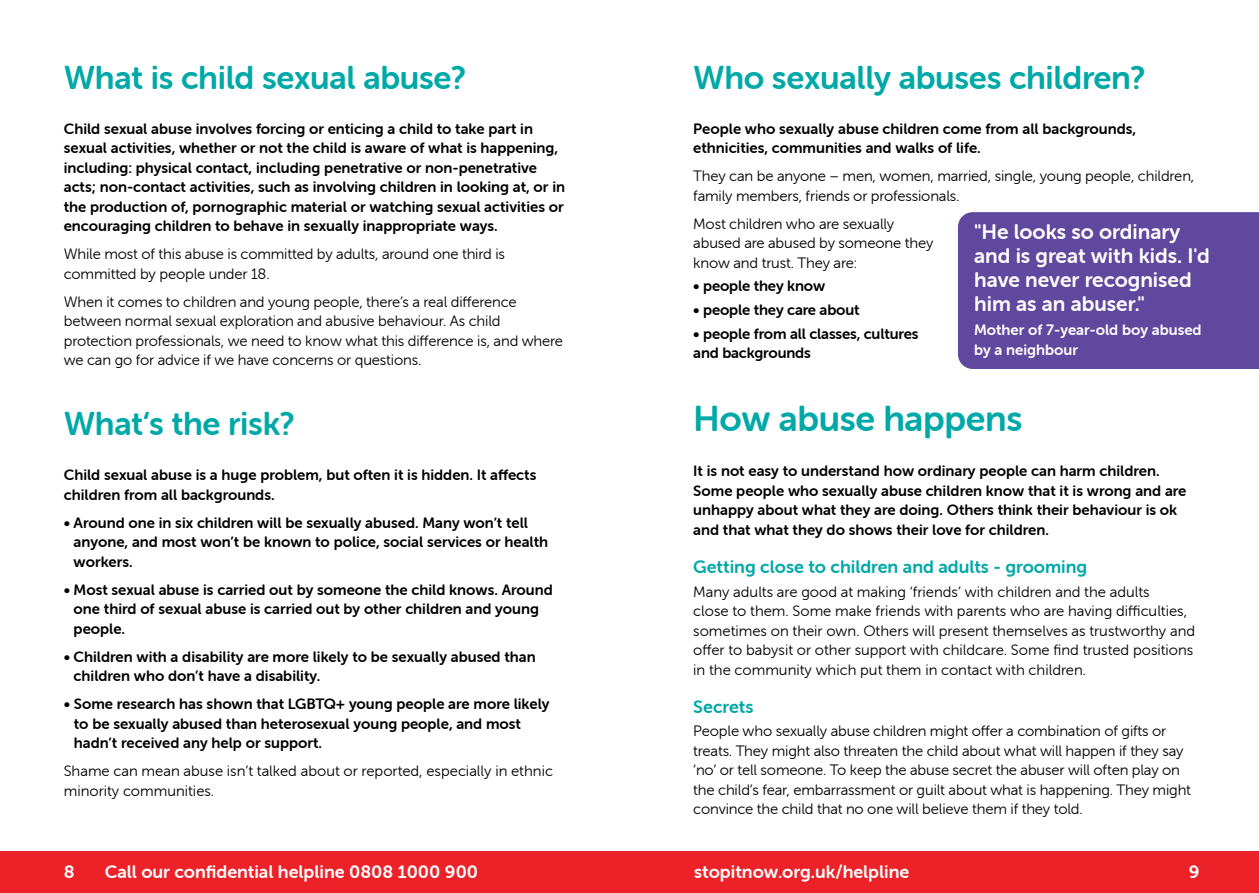
<style>
.page{position:relative;width:1259px;height:893px;background:#fff}
.page>*{position:absolute;margin:0;border:0;box-sizing:border-box;transform-origin:0 0}
.t1{font:36px "Museo Sans Rounded 700";letter-spacing:-.01em;color:#00a8a8}
.t2{font:33px "Museo Sans Rounded 700";letter-spacing:-.01em;color:#00a8a8}
.t3{font:21px/24px "Museo Sans Rounded 700";color:#fff}
.t4{font:18px "Museo Sans Rounded 700";color:#fff}
.t5{font:18px "Museo Sans Rounded 700";color:#00a8a8}
.t6{font:15px/19.5px "Museo Sans Rounded 700";color:#000}
.t7{font:15px/19.5px "Museo Sans Rounded 300";letter-spacing:-.01em;color:#000}
.t8{font:15px/19.5px "Museo Sans Rounded 700";color:#fff}
</style>
<div class="page">
<div style="left:0;top:852px;width:1259px;height:41px;background:#ed2128"></div>
<div style="left:958px;top:212px;width:301px;height:157px;background:#5f489d"></div>
<h2 class="t2" style="left:64px;top:59px;width:404px">What is child sexual abuse?</h2>
<p class="t6" style="left:64px;top:119px;width:503px">Child sexual abuse involves forcing or enticing a child to take part in sexual activities, whether or not the child is aware of what is happening, including: physical contact, including penetrative or non-penetrative acts; non-contact activities, such as involving children in looking at, or in the production of, pornographic material or watching sexual activities or encouraging children to behave in sexually inappropriate ways.</p>
<p class="t7" style="left:64px;top:244px;width:443px">While most of this abuse is committed by adults, around one third is committed by people under 18.</p>
<p class="t7" style="left:64px;top:292px;width:501px">When it comes to children and young people, there’s a real difference between normal sexual exploration and abusive behaviour. As child protection professionals, we need to know what this difference is, and where we can go for advice if we have concerns or questions.</p>
<h2 class="t2" style="left:64px;top:405px;width:233px">What‘s the risk?</h2>
<p class="t6" style="left:64px;top:465px;width:474px">Child sexual abuse is a huge problem, but often it is hidden. It affects children from all backgrounds.</p>
<p class="t6" style="left:74px;top:513px;width:476px;text-indent:-10px">• Around one in six children will be sexually abused. Many won’t tell anyone, and most won’t be known to police, social services or health workers.</p>
<p class="t6" style="left:74px;top:580px;width:481px;text-indent:-10px">• Most sexual abuse is carried out by someone the child knows. Around one third of sexual abuse is carried out by other children and young people.</p>
<p class="t6" style="left:74px;top:647px;width:463px;text-indent:-10px">• Children with a disability are more likely to be sexually abused than children who don’t have a disability.</p>
<p class="t6" style="left:74px;top:694px;width:477px;text-indent:-10px">• Some research has shown that LGBTQ+ young people are more likely to be sexually abused than heterosexual young people, and most hadn’t received any help or support.</p>
<p class="t7" style="left:64px;top:761px;width:491px">Shame can mean abuse isn’t talked about or reported, especially in ethnic minority communities.</p>
<h2 class="t2" style="left:693px;top:59px;width:454px">Who sexually abuses children?</h2>
<p class="t6" style="left:693px;top:119px;width:444px">People who sexually abuse children come from all backgrounds, ethnicities, communities and walks of life.</p>
<p class="t7" style="left:693px;top:166px;width:502px">They can be anyone – men, women, married, single, young people, children, family members, friends or professionals.</p>
<p class="t7" style="left:693px;top:214px;width:242px">Most children who are sexually abused are abused by someone they know and trust. They are:</p>
<p class="t6" style="left:693px;top:276px;width:133px">• people they know</p>
<p class="t6" style="left:693px;top:300px;width:168px">• people they care about</p>
<p class="t6" style="left:693px;top:324px;width:227px">• people from all classes, cultures and backgrounds</p>
<h3 class="t3" style="left:974px;top:220px;width:237px">"He looks so ordinary and is great with kids. I'd have never recognised him as an abuser."</h3>
<p class="t8" style="left:974px;top:320px;width:229px">Mother of 7-year-old boy abused by a neighbour</p>
<h1 class="t1" style="left:693px;top:399px;width:331px">How abuse happens</h1>
<p class="t6" style="left:693px;top:461px;width:495px">It is not easy to understand how ordinary people can harm children.<br>Some people who sexually abuse children know that it is wrong and are unhappy about what they are doing. Others think their behaviour is ok and that what they do shows their love for children.</p>
<p class="t5" style="left:693px;top:557px;width:395px">Getting close to children and adults - grooming</p>
<p class="t7" style="left:693px;top:582px;width:503px">Many adults are good at making ‘friends’ with children and the adults<br>close to them. Some make friends with parents who are having difficulties, sometimes on their own. Others will present themselves as trustworthy and offer to babysit or other support with childcare. Some find trusted positions in the community which put them in contact with children.</p>
<p class="t5" style="left:693px;top:696px;width:62px">Secrets</p>
<p class="t7" style="left:693px;top:722px;width:499px">People who sexually abuse children might offer a combination of gifts or treats. They might also threaten the child about what will happen if they say ‘no’ or tell someone. To keep the abuse secret the abuser will often play on the child’s fear, embarrassment or guilt about what is happening. They might convince the child that no one will believe them if they told.</p>
<p class="t4" style="left:64px;top:862px;width:12px">8</p>
<p class="t4" style="left:105px;top:862px;width:375px">Call our confidential helpline 0808 1000 900</p>
<p class="t4" style="left:694px;top:862px;width:216px">stopitnow.org.uk/helpline</p>
<p class="t4" style="left:1188px;top:862px;width:12px">9</p>
</div>
